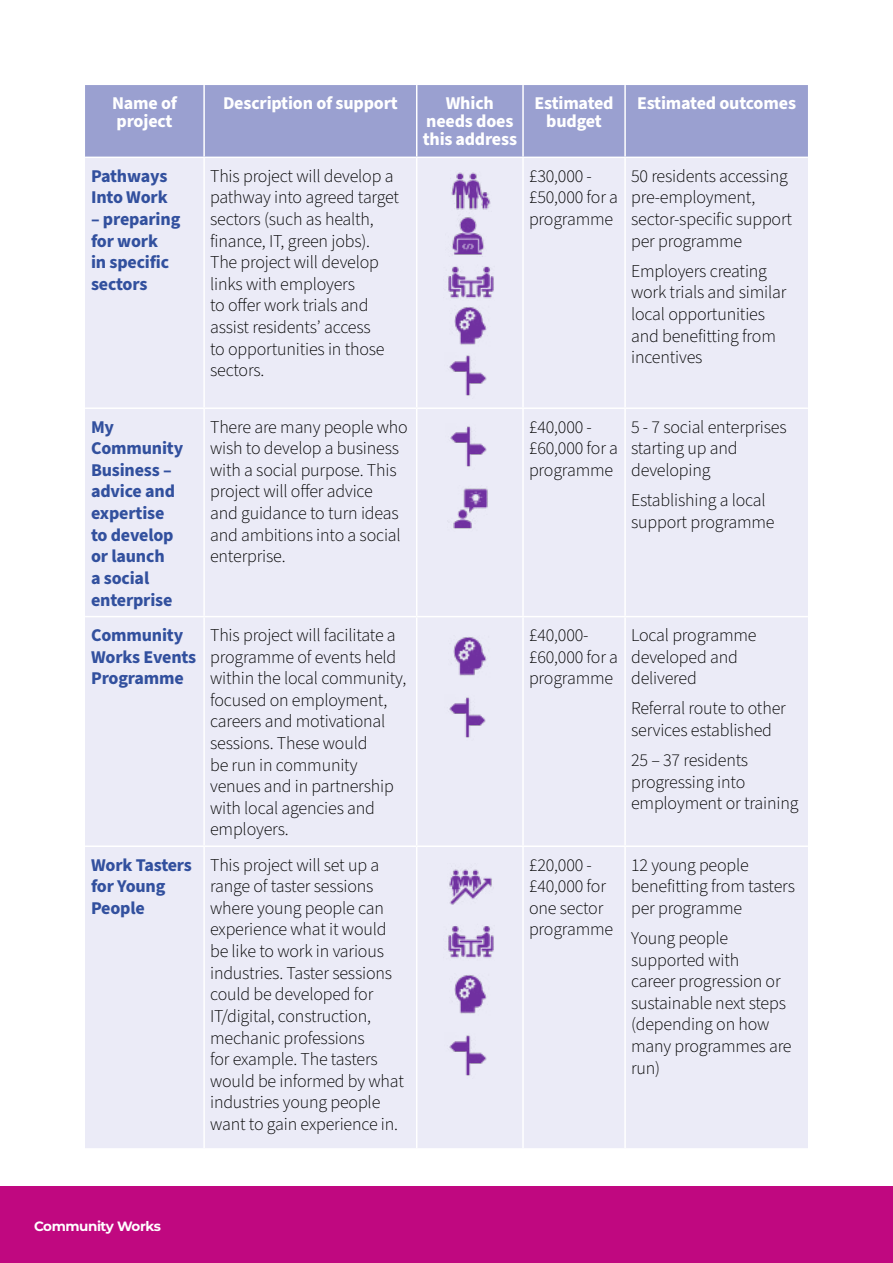
<style>
.page{position:relative;width:893px;height:1263px;background:#fff}
.page>*{position:absolute;margin:0;border:0;box-sizing:border-box;transform-origin:0 0}
.t1{font:300 18px/21.6px "Source Sans Pro";letter-spacing:-.01em;color:#000}
.t2{font:700 18px/21.6px "Source Sans Pro";letter-spacing:-.01em;color:#32509e}
.t3{font:700 18px/18px "Source Sans Pro";letter-spacing:-.01em;color:#fff;text-align:center}
.t4{font:700 13.5px "Montserrat";letter-spacing:-.03em;color:#fff}
</style>
<div class="page">
<hr style="left:892px;top:0;width:1px;height:1186px;background:#c00880">
<div style="left:0;top:1186px;width:893px;height:77px;background:#c00880"></div>
<div style="left:85px;top:85px;width:723px;height:72px;background:#9aa0d0"></div>
<div style="left:85px;top:158px;width:723px;height:990px;background:#ebebf7"></div>
<hr style="left:203px;top:85px;width:2px;height:72px;background:#fff">
<hr style="left:416px;top:85px;width:1px;height:72px;background:#fff">
<hr style="left:522px;top:85px;width:2px;height:72px;background:#fff">
<hr style="left:624px;top:85px;width:2px;height:72px;background:#fff">
<hr style="left:203px;top:158px;width:2px;height:249px;background:#fff">
<hr style="left:416px;top:158px;width:1px;height:249px;background:#fff">
<hr style="left:522px;top:158px;width:2px;height:249px;background:#fff">
<hr style="left:624px;top:158px;width:2px;height:249px;background:#fff">
<hr style="left:85px;top:407px;width:119px;height:2px;background:#fff">
<hr style="left:204px;top:407px;width:213px;height:2px;background:#fff">
<hr style="left:203px;top:409px;width:2px;height:207px;background:#fff">
<hr style="left:417px;top:407px;width:106px;height:2px;background:#fff">
<hr style="left:416px;top:409px;width:1px;height:207px;background:#fff">
<hr style="left:523px;top:407px;width:102px;height:2px;background:#fff">
<hr style="left:522px;top:409px;width:2px;height:207px;background:#fff">
<hr style="left:625px;top:407px;width:183px;height:2px;background:#fff">
<hr style="left:624px;top:409px;width:2px;height:207px;background:#fff">
<hr style="left:85px;top:616px;width:119px;height:1px;background:#fff">
<hr style="left:204px;top:616px;width:213px;height:1px;background:#fff">
<hr style="left:203px;top:617px;width:2px;height:228px;background:#fff">
<hr style="left:417px;top:616px;width:106px;height:1px;background:#fff">
<hr style="left:416px;top:617px;width:1px;height:228px;background:#fff">
<hr style="left:523px;top:616px;width:102px;height:1px;background:#fff">
<hr style="left:522px;top:617px;width:2px;height:228px;background:#fff">
<hr style="left:625px;top:616px;width:183px;height:1px;background:#fff">
<hr style="left:624px;top:617px;width:2px;height:228px;background:#fff">
<hr style="left:85px;top:845px;width:119px;height:2px;background:#fff">
<hr style="left:204px;top:845px;width:213px;height:2px;background:#fff">
<hr style="left:203px;top:847px;width:2px;height:301px;background:#fff">
<hr style="left:417px;top:845px;width:106px;height:2px;background:#fff">
<hr style="left:416px;top:847px;width:1px;height:301px;background:#fff">
<hr style="left:523px;top:845px;width:102px;height:2px;background:#fff">
<hr style="left:522px;top:847px;width:2px;height:301px;background:#fff">
<hr style="left:625px;top:845px;width:183px;height:2px;background:#fff">
<hr style="left:624px;top:847px;width:2px;height:301px;background:#fff">
<img style="left:450px;top:171px;width:41px;height:41px">
<img style="left:446px;top:212px;width:45px;height:45px">
<img style="left:447px;top:863px;width:46px;height:46px">
<img style="left:443px;top:923px;width:55px;height:37px">
<img style="left:443px;top:263px;width:55px;height:37px">
<img style="left:449px;top:974px;width:42px;height:42px">
<img style="left:449px;top:636px;width:42px;height:42px">
<img style="left:449px;top:305px;width:42px;height:43px">
<img style="left:445px;top:1033px;width:46px;height:46px">
<img style="left:445px;top:695px;width:46px;height:46px">
<img style="left:445px;top:423px;width:46px;height:46px">
<img style="left:445px;top:353px;width:46px;height:46px">
<img style="left:448px;top:485px;width:46px;height:47px">
<p class="t3" style="left:112px;top:95px;width:67px;text-align:left">Name of project</p>
<p class="t3" style="left:223px;top:95px;width:176px">Description of support</p>
<p class="t3" style="left:423px;top:95px;width:96px">Which needs does this address</p>
<p class="t3" style="left:534px;top:95px;width:81px">Estimated budget</p>
<p class="t3" style="left:637px;top:95px;width:160px">Estimated outcomes</p>
<p class="t2" style="left:91px;top:165px;width:78px">Pathways<br>Into Work</p>
<p class="t2" style="left:91px;top:209px;width:91px">– preparing for work<br>in specific sectors</p>
<p class="t1" style="left:210px;top:166px;width:191px">This project will develop a pathway into agreed target sectors (such as health, finance, IT, green jobs).<br>The project will develop links with employers<br>to offer work trials and assist residents’ access<br>to opportunities in those sectors.</p>
<p class="t1" style="left:529px;top:166px;width:91px">£30,000 - £50,000 for a programme</p>
<p class="t1" style="left:631px;top:166px;width:163px">50 residents accessing pre-employment, sector-specific support per programme</p>
<p class="t1" style="left:631px;top:260px;width:157px">Employers creating work trials and similar local opportunities and benefitting from incentives</p>
<p class="t2" style="left:91px;top:416px;width:94px">My<br>Community<br>Business – advice and expertise to develop or launch<br>a social enterprise</p>
<p class="t1" style="left:210px;top:416px;width:199px">There are many people who wish to develop a business with a social purpose. This project will offer advice<br>and guidance to turn ideas and ambitions into a social enterprise.</p>
<p class="t1" style="left:529px;top:416px;width:91px">£40,000 - £60,000 for a programme</p>
<p class="t1" style="left:631px;top:416px;width:157px">5 - 7 social enterprises starting up and developing</p>
<p class="t1" style="left:631px;top:490px;width:145px">Establishing a local support programme</p>
<p class="t2" style="left:91px;top:625px;width:107px">Community<br>Works Events<br>Programme</p>
<p class="t1" style="left:210px;top:625px;width:198px">This project will facilitate a programme of events held within the local community, focused on employment, careers and motivational sessions. These would<br>be run in community venues and in partnership with local agencies and employers.</p>
<p class="t1" style="left:529px;top:625px;width:91px">£40,000- £60,000 for a programme</p>
<p class="t1" style="left:631px;top:625px;width:127px">Local programme developed and delivered</p>
<p class="t1" style="left:631px;top:698px;width:156px">Referral route to other services established</p>
<p class="t1" style="left:631px;top:750px;width:169px">25 – 37 residents progressing into employment or training</p>
<p class="t2" style="left:91px;top:854px;width:102px">Work Tasters for Young<br>People</p>
<p class="t1" style="left:210px;top:854px;width:195px">This project will set up a range of taster sessions where young people can experience what it would be like to work in various industries. Taster sessions could be developed for<br>IT/digital, construction, mechanic professions<br>for example. The tasters would be informed by what industries young people want to gain experience in.</p>
<p class="t1" style="left:529px;top:854px;width:86px">£20,000 - £40,000 for one sector programme</p>
<p class="t1" style="left:631px;top:854px;width:165px">12 young people benefitting from tasters per programme</p>
<p class="t1" style="left:631px;top:928px;width:162px">Young people supported with<br>career progression or sustainable next steps (depending on how many programmes are run)</p>
<p class="t4" style="left:34px;top:1216px;width:128px">Community Works</p>
</div>
